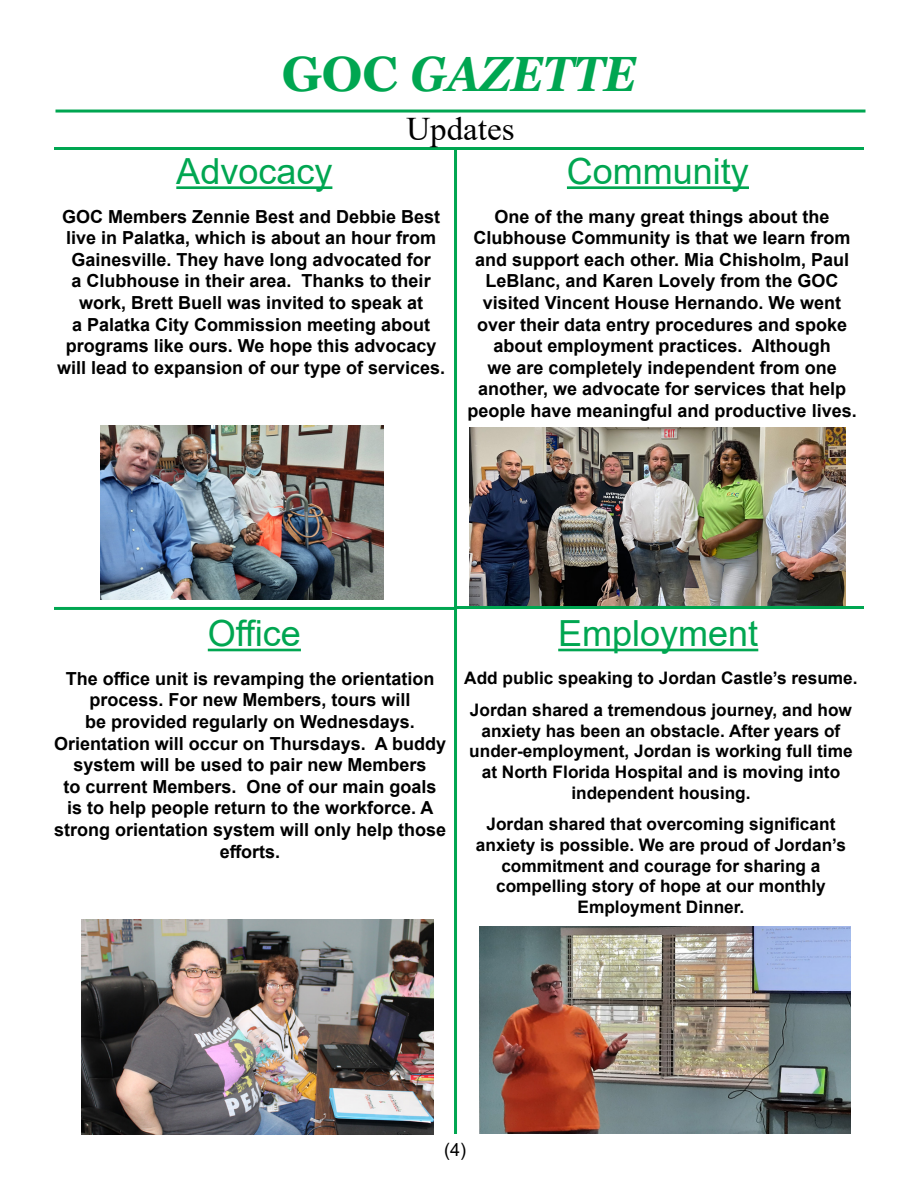
<style>
.page{position:relative;width:918px;height:1188px;background:#fff}
.page>*{position:absolute;margin:0;border:0;box-sizing:border-box;transform-origin:0 0}
.t1{font:italic 700 49.5px "Georgia";color:#00a651;scale:.9 1}
.t2{font:36px "Arial";color:#00a651}
.t3{font:33px "Times New Roman";color:#000}
.t4{font:700 18px/21.6px "Arial";color:#000;text-align:center}
.t5{font:18px "Arial";color:#000}
.t6{font:700 17.25px/20.7px "Arial";color:#000;text-align:center}
.s1{font-style:normal}
</style>
<div class="page">
<img style="left:470px;top:428px;width:375px;height:178px">
<hr style="left:457px;top:606px;width:407px;height:3px;background:#00a651">
<hr style="left:454px;top:150px;width:3px;height:984px;background:#00a651">
<hr style="left:558px;top:649px;width:200px;height:2px;background:#00a651">
<hr style="left:56px;top:110px;width:810px;height:3px;background:#00a651">
<hr style="left:54px;top:147px;width:810px;height:3px;background:#00a651">
<hr style="left:208px;top:649px;width:93px;height:2px;background:#00a651">
<hr style="left:176px;top:186px;width:156px;height:3px;background:#00a651">
<hr style="left:567px;top:186px;width:182px;height:3px;background:#00a651">
<img style="left:100px;top:426px;width:284px;height:174px">
<img style="left:480px;top:927px;width:370px;height:207px">
<img style="left:81px;top:920px;width:352px;height:214px">
<hr style="left:54px;top:607px;width:401px;height:3px;background:#00a651">
<h1 class="t1" style="left:282px;top:42px;width:395px"><span class="s1">GOC</span> GAZETTE</h1>
<h2 class="t2" style="left:176px;top:146px;width:158px">Advocacy</h2>
<h3 class="t3" style="left:406px;top:106px;width:110px">Updates</h3>
<h2 class="t2" style="left:567px;top:146px;width:184px">Community</h2>
<p class="t4" style="left:57px;top:206px;width:390px">GOC Members Zennie Best and Debbie Best live in Palatka, which is about an hour from Gainesville. They have long advocated for<br>a Clubhouse in their area. Thanks to their work, Brett Buell was invited to speak at<br>a Palatka City Commission meeting about programs like ours. We hope this advocacy will lead to expansion of our type of services.</p>
<p class="t4" style="left:468px;top:206px;width:391px">One of the many great things about the Clubhouse Community is that we learn from and support each other. Mia Chisholm, Paul LeBlanc, and Karen Lovely from the GOC visited Vincent House Hernando. We went over their data entry procedures and spoke about employment practices. Although<br>we are completely independent from one another, we advocate for services that help people have meaningful and productive lives.</p>
<h2 class="t2" style="left:208px;top:609px;width:95px">Office</h2>
<h2 class="t2" style="left:558px;top:609px;width:202px">Employment</h2>
<p class="t4" style="left:54px;top:668px;width:394px">The office unit is revamping the orientation process. For new Members, tours will<br>be provided regularly on Wednesdays.<br>Orientation will occur on Thursdays. A buddy system will be used to pair new Members<br>to current Members. One of our main goals is to help people return to the workforce. A strong orientation system will only help those efforts.</p>
<p class="t6" style="left:464px;top:663px;width:395px;line-height:31.5px">Add public speaking to Jordan Castle’s resume.<br>Jordan shared a tremendous journey, and how</p>
<p class="t6" style="left:469px;top:720px;width:385px">anxiety has been an obstacle. After years of under-employment, Jordan is working full time at North Florida Hospital and is moving into independent housing.</p>
<p class="t6" style="left:476px;top:814px;width:372px">Jordan shared that overcoming significant anxiety is possible. We are proud of Jordan’s commitment and courage for sharing a compelling story of hope at our monthly Employment Dinner.</p>
<p class="t5" style="left:444px;top:1137px;width:23px">(4)</p>
</div>
